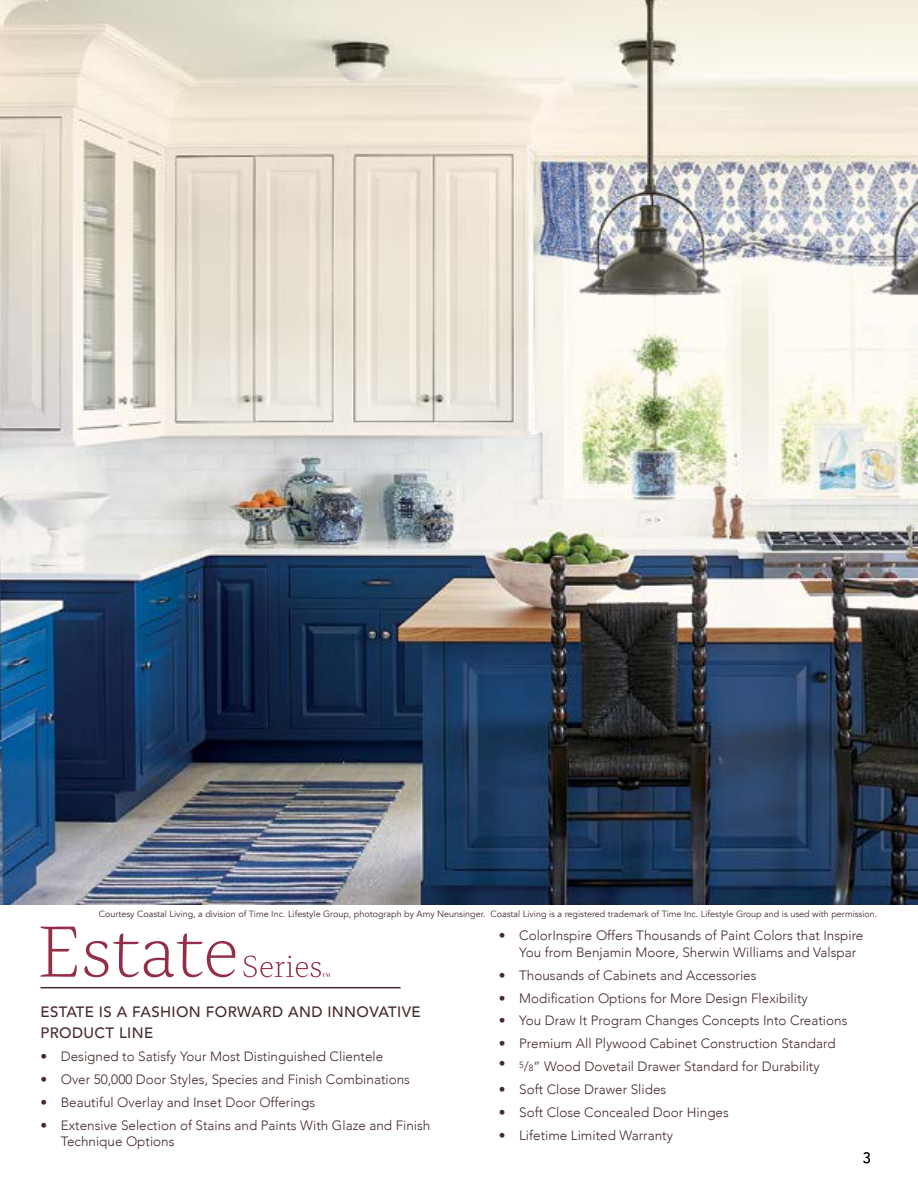
<style>
.page{position:relative;width:918px;height:1188px;background:#fff}
.page>*{position:absolute;margin:0;border:0;box-sizing:border-box;transform-origin:0 0}
.t1{font:500 15px/21px "Avenir";letter-spacing:.025em;color:#472a2b}
.t2{font:300 15px "Avenir";color:#000}
.t3{font:300 13.5px/16.2px "Avenir";color:#472a2b}
.t4{font:9px "Avenir";color:#472a2b}
.s1{font-weight:400}
.s2{font-size:9px}
</style>
<div class="page">
<hr style="left:40px;top:987px;width:361px;height:1px;background:#472a2b">
<img style="left:0;top:0;width:918px;height:904px">
<svg style="left:41px;top:927px;width:36px;height:50px"></svg>
<svg style="left:84px;top:934px;width:151px;height:43px"></svg>
<svg style="left:243px;top:956px;width:87px;height:21px"></svg>
<p class="t4" style="left:99px;top:909px;width:780px">Courtesy Coastal Living, a division of Time Inc. Lifestyle Group, photograph by Amy Neunsinger. Coastal Living is a registered trademark of Time Inc. Lifestyle Group and is used with permission.</p>
<p class="t1" style="left:40px;top:1001px;width:382px">ESTATE IS A FASHION FORWARD AND INNOVATIVE<br>PRODUCT LINE</p>
<p class="t3" style="left:40px;top:1048px;width:344px"><span class="s1">•</span> Designed to Satisfy Your Most Distinguished Clientele</p>
<p class="t3" style="left:40px;top:1071px;width:371px"><span class="s1">•</span> Over 50,000 Door Styles, Species and Finish Combinations</p>
<p class="t3" style="left:40px;top:1094px;width:276px"><span class="s1">•</span> Beautiful Overlay and Inset Door Offerings</p>
<p class="t3" style="left:61px;top:1117px;width:371px;text-indent:-20px"><span class="s1">•</span> Extensive Selection of Stains and Paints With Glaze and Finish<br>Technique Options</p>
<p class="t3" style="left:519px;top:928px;width:346px;text-indent:-20px"><span class="s1">•</span> ColorInspire Offers Thousands of Paint Colors that Inspire<br>You from Benjamin Moore, Sherwin Williams and Valspar</p>
<p class="t3" style="left:499px;top:967px;width:259px"><span class="s1">•</span> Thousands of Cabinets and Accessories</p>
<p class="t3" style="left:499px;top:990px;width:310px"><span class="s1">•</span> Modification Options for More Design Flexibility</p>
<p class="t3" style="left:499px;top:1013px;width:350px"><span class="s1">•</span> You Draw It Program Changes Concepts Into Creations</p>
<p class="t3" style="left:499px;top:1036px;width:338px"><span class="s1">•</span> Premium All Plywood Cabinet Construction Standard</p>
<p class="t3" style="left:499px;top:1059px;width:322px"><sup>•</sup> <sup>5</sup>/<span class="s2">8</span>” Wood Dovetail Drawer Standard for Durability</p>
<p class="t3" style="left:499px;top:1082px;width:169px"><span class="s1">•</span> Soft Close Drawer Slides</p>
<p class="t3" style="left:499px;top:1105px;width:231px"><span class="s1">•</span> Soft Close Concealed Door Hinges</p>
<p class="t3" style="left:499px;top:1127px;width:176px"><span class="s1">•</span> Lifetime Limited Warranty</p>
<p class="t2" style="left:863px;top:1148px;width:9px">3</p>
</div>
